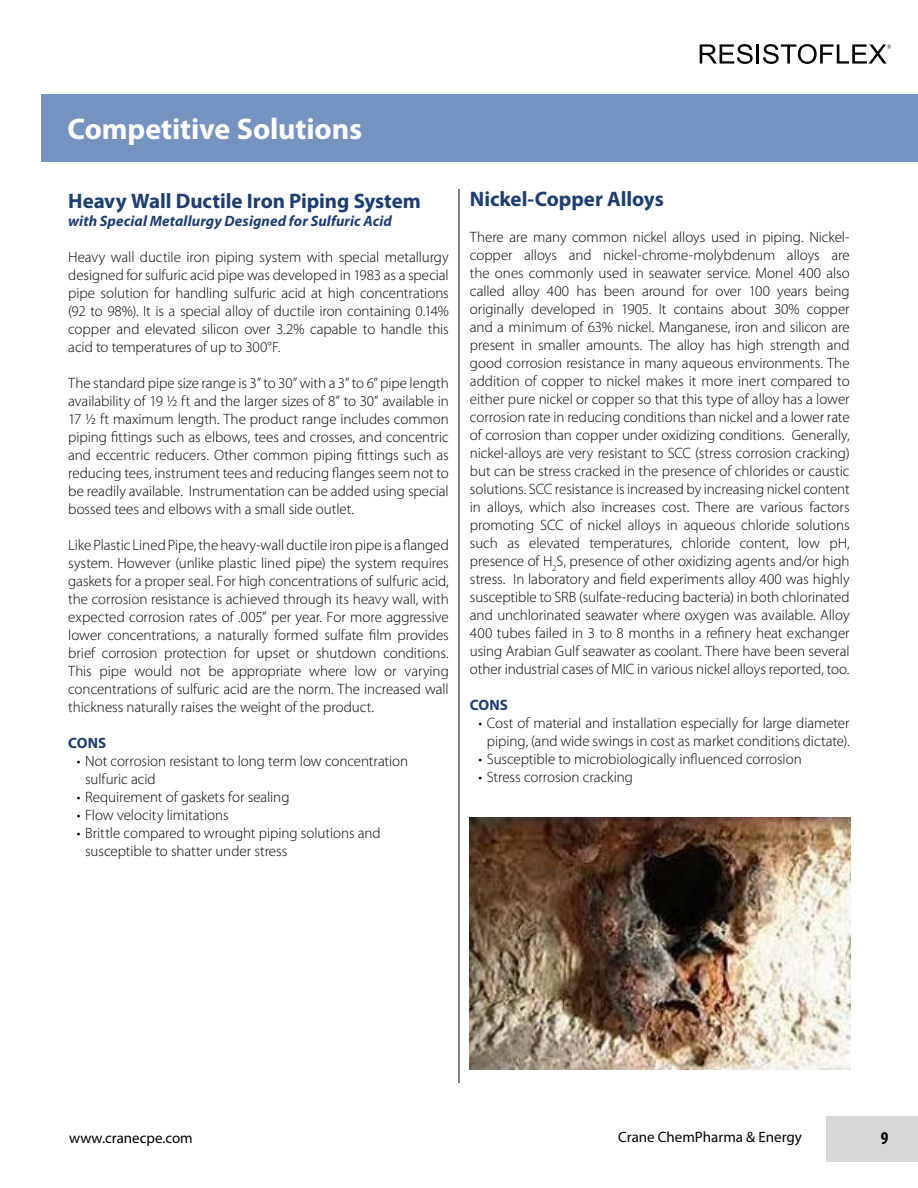
<style>
.page{position:relative;width:918px;height:1188px;background:#fff}
.page>*{position:absolute;margin:0;border:0;box-sizing:border-box;transform-origin:0 0}
.t1{font:700 30px "Myriad Pro";letter-spacing:-.005em;color:#fff}
.t2{font:700 21px "Myriad Pro";letter-spacing:-.005em;color:#1e3d73}
.t3{font:700 condensed 18px "Myriad Pro";color:#000}
.t4{font:300 15px/18px "Myriad Pro";letter-spacing:-.005em;color:#000;text-align:justify}
.t5{font:italic 700 15px "Myriad Pro";letter-spacing:.005em;color:#1e3d73}
.t6{font:15px "Myriad Pro";color:#000}
.t7{font:700 15px "Myriad Pro";letter-spacing:.005em;color:#1e3d73}
</style>
<div class="page">
<svg style="left:700px;top:44px;width:53px;height:20px"></svg>
<hr style="left:757px;top:44px;width:2px;height:20px;background:#000">
<svg style="left:763px;top:44px;width:128px;height:20px"></svg>
<div style="left:41px;top:94px;width:877px;height:68px;background:#7592c1"></div>
<div style="left:826px;top:1116px;width:92px;height:46px;background:#d5d7d8"></div>
<hr style="left:459px;top:189px;width:1px;height:894px;background:#000">
<img style="left:469px;top:818px;width:381px;height:252px">
<h1 class="t1" style="left:68px;top:110px;width:296px">Competitive Solutions</h1>
<h2 class="t2" style="left:68px;top:187px;width:354px">Heavy Wall Ductile Iron Piping System</h2>
<p class="t5" style="left:68px;top:211px;width:325px">with Special Metallurgy Designed for Sulfuric Acid</p>
<p class="t4" style="left:68px;top:248px;width:382px">Heavy wall ductile iron piping system with special metallurgy designed for sulfuric acid pipe was developed in 1983 as a special pipe solution for handling sulfuric acid at high concentrations (92 to 98%). It is a special alloy of ductile iron containing 0.14% copper and elevated silicon over 3.2% capable to handle this acid to temperatures of up to 300°F.</p>
<p class="t4" style="left:68px;top:374px;width:382px">The standard pipe size range is 3” to 30” with a 3” to 6” pipe length availability of 19 ½ ft and the larger sizes of 8” to 30” available in 17 ½ ft maximum length. The product range includes common piping fittings such as elbows, tees and crosses, and concentric and eccentric reducers. Other common piping fittings such as reducing tees, instrument tees and reducing flanges seem not to be readily available. Instrumentation can be added using special bossed tees and elbows with a small side outlet.</p>
<p class="t4" style="left:68px;top:536px;width:382px">Like Plastic Lined Pipe, the heavy-wall ductile iron pipe is a flanged system. However (unlike plastic lined pipe) the system requires gaskets for a proper seal. For high concentrations of sulfuric acid, the corrosion resistance is achieved through its heavy wall, with expected corrosion rates of .005” per year. For more aggressive lower concentrations, a naturally formed sulfate film provides brief corrosion protection for upset or shutdown conditions.<br>This pipe would not be appropriate where low or varying concentrations of sulfuric acid are the norm. The increased wall thickness naturally raises the weight of the product.</p>
<p class="t7" style="left:68px;top:733px;width:40px">CONS</p>
<p class="t4" style="left:85px;top:752px;width:325px;text-indent:-9px">• Not corrosion resistant to long term low concentration sulfuric acid</p>
<p class="t4" style="left:77px;top:788px;width:214px">• Requirement of gaskets for sealing</p>
<p class="t4" style="left:77px;top:806px;width:153px">• Flow velocity limitations</p>
<p class="t4" style="left:85px;top:824px;width:297px;text-indent:-9px">• Brittle compared to wrought piping solutions and susceptible to shatter under stress</p>
<h2 class="t2" style="left:470px;top:185px;width:195px">Nickel-Copper Alloys</h2>
<p class="t4" style="left:470px;top:228px;width:381px">There are many common nickel alloys used in piping. Nickel&shy;copper alloys and nickel-chrome-molybdenum alloys are the ones commonly used in seawater service. Monel 400 also called alloy 400 has been around for over 100 years being originally developed in 1905. It contains about 30% copper and a minimum of 63% nickel. Manganese, iron and silicon are present in smaller amounts. The alloy has high strength and good corrosion resistance in many aqueous environments. The addition of copper to nickel makes it more inert compared to either pure nickel or copper so that this type of alloy has a lower corrosion rate in reducing conditions than nickel and a lower rate of corrosion than copper under oxidizing conditions. Generally, nickel-alloys are very resistant to SCC (stress corrosion cracking) but can be stress cracked in the presence of chlorides or caustic solutions. SCC resistance is increased by increasing nickel content in alloys, which also increases cost. There are various factors promoting SCC of nickel alloys in aqueous chloride solutions such as elevated temperatures, chloride content, low pH, presence of H<sub>2</sub>S, presence of other oxidizing agents and/or high stress. In laboratory and field experiments alloy 400 was highly susceptible to SRB (sulfate-reducing bacteria) in both chlorinated and unchlorinated seawater where oxygen was available. Alloy 400 tubes failed in 3 to 8 months in a refinery heat exchanger using Arabian Gulf seawater as coolant. There have been several other industrial cases of MIC in various nickel alloys reported, too.</p>
<p class="t7" style="left:470px;top:695px;width:40px">CONS</p>
<p class="t4" style="left:478px;top:714px;width:373px;text-align:center">• Cost of material and installation especially for large diameter piping, (and wide swings in cost as market conditions dictate).</p>
<p class="t4" style="left:478px;top:750px;width:325px">• Susceptible to microbiologically influenced corrosion</p>
<p class="t4" style="left:478px;top:768px;width:156px">• Stress corrosion cracking</p>
<p class="t6" style="left:69px;top:1128px;width:125px">www.cranecpe.com</p>
<p class="t6" style="left:618px;top:1128px;width:185px">Crane ChemPharma &amp; Energy</p>
<p class="t3" style="left:881px;top:1127px;width:9px">9</p>
</div>
